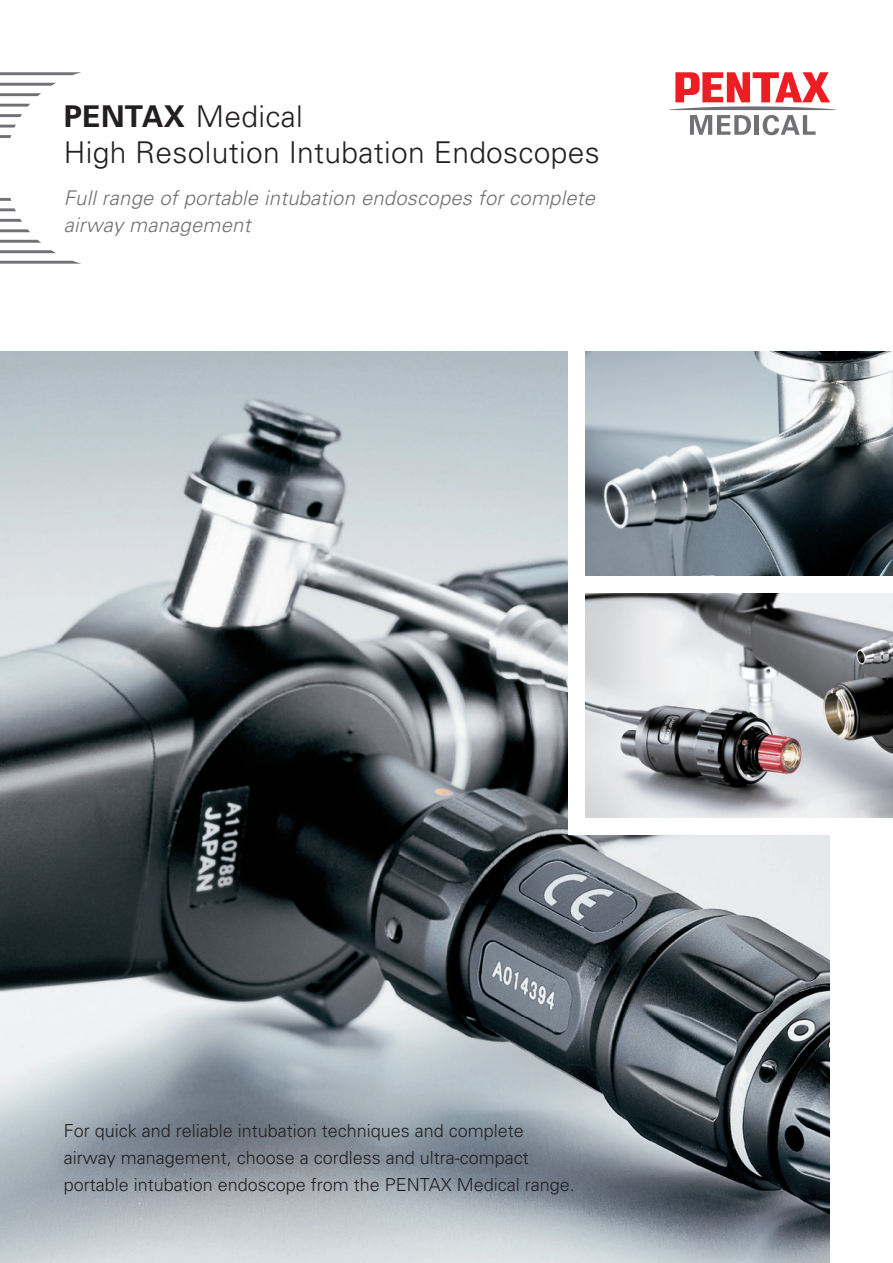
<style>
.page{position:relative;width:893px;height:1263px;background:#fff}
.page>*{position:absolute;margin:0;border:0;box-sizing:border-box;transform-origin:0 0}
.t1{font:300 30px/36px "Univers";letter-spacing:.01em;color:#231f20}
.t2{font:italic 300 20.25px/27px "Univers";letter-spacing:.01em;color:#717074}
.t3{font:300 18px/27px "Univers";color:#231f20}
.s1{font-weight:700}
</style>
<div class="page">
<img style="left:0;top:352px;width:829px;height:911px">
<svg style="left:670px;top:72px;width:166px;height:63px"></svg>
<svg style="left:0;top:72px;width:81px;height:3px"></svg>
<svg style="left:0;top:83px;width:56px;height:3px"></svg>
<svg style="left:0;top:93px;width:41px;height:3px"></svg>
<svg style="left:0;top:104px;width:30px;height:3px"></svg>
<svg style="left:0;top:114px;width:22px;height:3px"></svg>
<svg style="left:0;top:125px;width:16px;height:3px"></svg>
<svg style="left:0;top:135px;width:11px;height:3px"></svg>
<svg style="left:0;top:198px;width:11px;height:3px"></svg>
<svg style="left:0;top:208px;width:16px;height:3px"></svg>
<svg style="left:0;top:219px;width:22px;height:3px"></svg>
<svg style="left:0;top:229px;width:30px;height:3px"></svg>
<svg style="left:0;top:240px;width:41px;height:3px"></svg>
<svg style="left:0;top:250px;width:56px;height:3px"></svg>
<svg style="left:0;top:261px;width:81px;height:3px"></svg>
<div style="left:568px;top:352px;width:325px;height:483px;background:#fff"></div>
<img style="left:586px;top:352px;width:307px;height:224px">
<img style="left:586px;top:593px;width:307px;height:224px">
<h1 class="t1" style="left:64px;top:99px;width:538px"><span class="s1">PENTAX</span> Medical<br>High Resolution Intubation Endoscopes</h1>
<p class="t2" style="left:64px;top:185px;width:533px">Full range of portable intubation endoscopes for complete airway management</p>
<p class="t3" style="left:64px;top:1117px;width:513px">For quick and reliable intubation techniques and complete airway management, choose a cordless and ultra-compact portable intubation endoscope from the PENTAX Medical range.</p>
</div>
